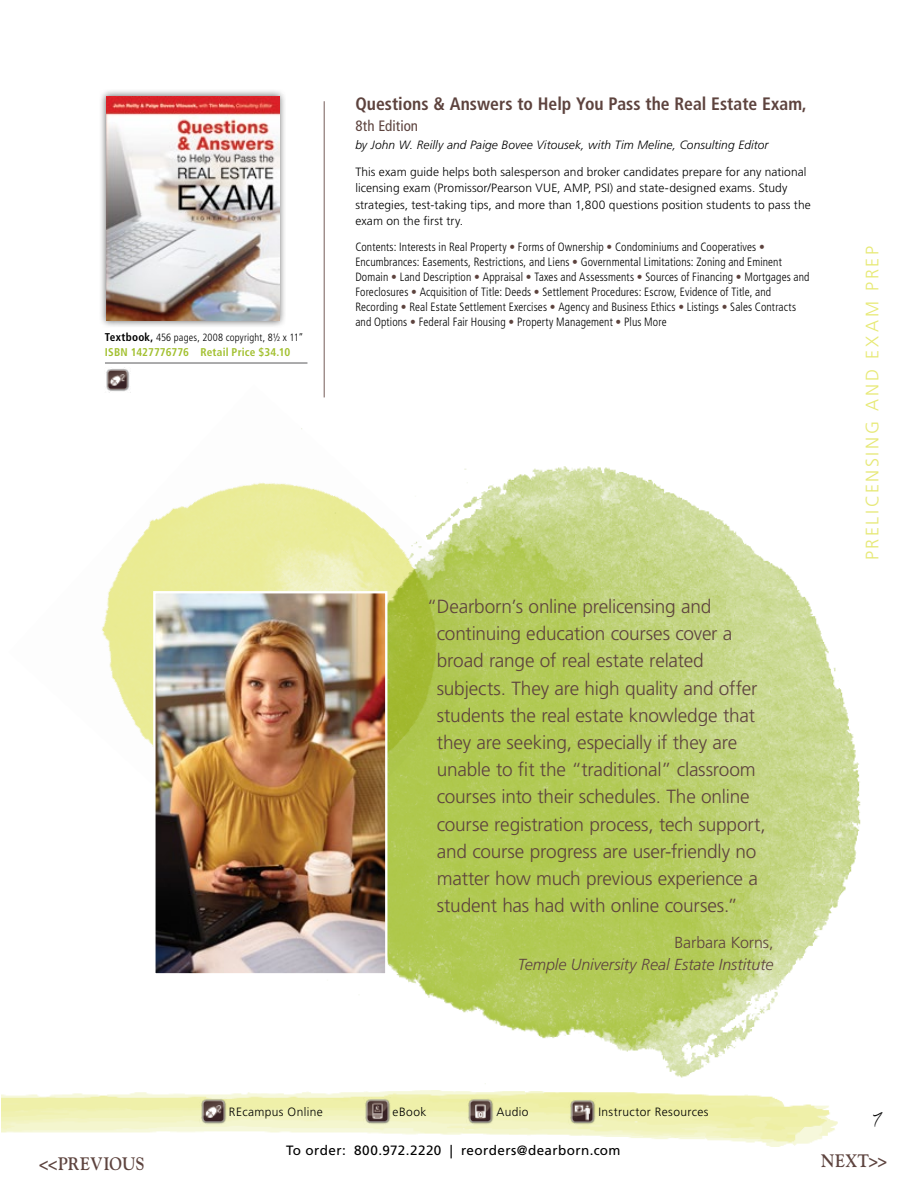
<style>
.page{position:relative;width:918px;height:1188px;background:#fff}
.page>*{position:absolute;margin:0;border:0;box-sizing:border-box;transform-origin:0 0}
.t1{font:45px "Jellyka Wonderland Wine";color:#000}
.t2{font:300 19.05px/27.2px "Frutiger LT Std";letter-spacing:-.01em;color:#5d433e}
.t3{font:700 condensed 18px "Frutiger LT Std";color:#5d433e}
.t4{font:300 18px "Frutiger LT Std";letter-spacing:.145em;color:#e7e974}
.t5{font:700 18px "Goudy Std";letter-spacing:.01em;color:#5d433e;scale:.9 1}
.t6{font:italic 300 16.05px "Frutiger LT Std";letter-spacing:-.005em;color:#5d433e}
.t7{font:300 16.05px "Frutiger LT Std";letter-spacing:-.005em;color:#5d433e}
.t8{font:condensed 15px "Frutiger LT Std";letter-spacing:.005em;color:#5d433e}
.t9{font:13.5px "Frutiger LT Std";letter-spacing:.03em;color:#000}
.t10{font:300 condensed 12px/15px "Frutiger LT Std";letter-spacing:.01em;color:#000;scale:.96 1}
.t11{font:300 12px/16.5px "Frutiger LT Std";letter-spacing:.01em;color:#000}
.t12{font:italic 300 12px "Frutiger LT Std";letter-spacing:.005em;color:#000}
.t13{font:300 12px "Frutiger LT Std";letter-spacing:.035em;color:#000}
.t14{font:300 12px "Frutiger LT Std";letter-spacing:.03em;color:#000}
.t15{font:700 condensed 11.25px "Frutiger LT Std";letter-spacing:.015em;color:#a2c02f}
.t16{font:300 condensed 10.5px "Frutiger LT Std";letter-spacing:.015em;color:#000}
.s1{font-weight:700;font-size:11.25px}
.s2{color:#5d433e}
</style>
<div class="page">
<img style="left:1px;top:1090px;width:836px;height:57px">
<img style="left:199px;top:1098px;width:28px;height:27px">
<img style="left:363px;top:1098px;width:28px;height:27px">
<img style="left:467px;top:1099px;width:28px;height:26px">
<img style="left:569px;top:1098px;width:28px;height:28px">
<hr style="left:324px;top:101px;width:1px;height:296px;background:#745c57">
<img style="left:387px;top:466px;width:474px;height:618px">
<img style="left:102px;top:384px;width:421px;height:515px">
<div style="left:100px;top:89px;width:186px;height:239px;background:#000;opacity:.6"></div>
<img style="left:106px;top:96px;width:173px;height:225px">
<hr style="left:105px;top:363px;width:202px;height:1px;background:#58595b">
<img style="left:105px;top:367px;width:25px;height:25px">
<img style="left:156px;top:594px;width:228px;height:379px">
<div style="left:153px;top:591px;width:234px;height:385px;border:2px solid #fff"></div>
<p class="t16" style="left:105px;top:331px;width:200px"><span class="s1">Textbook,</span> 456 pages, 2008 copyright, 8½ x 11”</p>
<p class="t15" style="left:105px;top:346px;width:187px">ISBN 1427776776 Retail Price $34.10</p>
<h3 class="t3" style="left:355px;top:93px;width:453px">Questions &amp; Answers to Help You Pass the Real Estate Exam,</h3>
<p class="t8" style="left:355px;top:117px;width:64px">8th Edition</p>
<p class="t12" style="left:355px;top:138px;width:415px">by John W. Reilly and Paige Bovee Vitousek, with Tim Meline, Consulting Editor</p>
<p class="t11" style="left:355px;top:164px;width:457px">This exam guide helps both salesperson and broker candidates prepare for any national licensing exam (Promissor/Pearson VUE, AMP, PSI) and state-designed exams. Study strategies, test-taking tips, and more than 1,800 questions position students to pass the exam on the first try.</p>
<p class="t10" style="left:355px;top:239px;width:475px">Contents: Interests in Real Property <span class="s2">•</span> Forms of Ownership <span class="s2">•</span> Condominiums and Cooperatives <span class="s2">• </span>Encumbrances: Easements, Restrictions, and Liens <span class="s2">•</span> Governmental Limitations: Zoning and Eminent Domain <span class="s2">•</span> Land Description <span class="s2">•</span> Appraisal <span class="s2">•</span> Taxes and Assessments <span class="s2">•</span> Sources of Financing <span class="s2">•</span> Mortgages and Foreclosures <span class="s2">•</span> Acquisition of Title: Deeds <span class="s2">•</span> Settlement Procedures: Escrow, Evidence of Title, and Recording <span class="s2">•</span> Real Estate Settlement Exercises <span class="s2">•</span> Agency and Business Ethics <span class="s2">•</span> Listings <span class="s2">•</span> Sales Contracts and Options <span class="s2">•</span> Federal Fair Housing <span class="s2">•</span> Property Management <span class="s2">•</span> Plus More</p>
<p class="t2" style="left:437px;top:593px;width:330px;text-indent:-10px">“Dearborn’s online prelicensing and continuing education courses cover a broad range of real estate related subjects. They are high quality and offer students the real estate knowledge that they are seeking, especially if they are unable to fit the “traditional” classroom courses into their schedules. The online course registration process, tech support, and course progress are user-friendly no matter how much previous experience a student has had with online courses.”</p>
<h3 class="t7" style="left:674px;top:934px;width:101px">Barbara Korns,</h3>
<h3 class="t6" style="left:518px;top:955px;width:257px">Temple University Real Estate Institute</h3>
<p class="t14" style="left:229px;top:1105px;width:95px">REcampus Online</p>
<p class="t11" style="left:393px;top:1104px;width:35px">eBook</p>
<p class="t11" style="left:496px;top:1104px;width:34px">Audio</p>
<p class="t13" style="left:598px;top:1105px;width:112px">Instructor Resources</p>
<h3 class="t4" style="left:862px;top:560px;width:316px;rotate:-90deg">PRELICENSING AND EXAM PREP</h3>
<h1 class="t1" style="left:873px;top:1093px;width:7px">7</h1>
<p class="t9" style="left:286px;top:1143px;width:336px">To order: 800.972.2220 | reorders@dearborn.com</p>
<h3 class="t5" style="left:39px;top:1153px;width:119px">&lt;&lt;PREVIOUS</h3>
<h3 class="t5" style="left:821px;top:1150px;width:75px">NEXT&gt;&gt;</h3>
</div>
